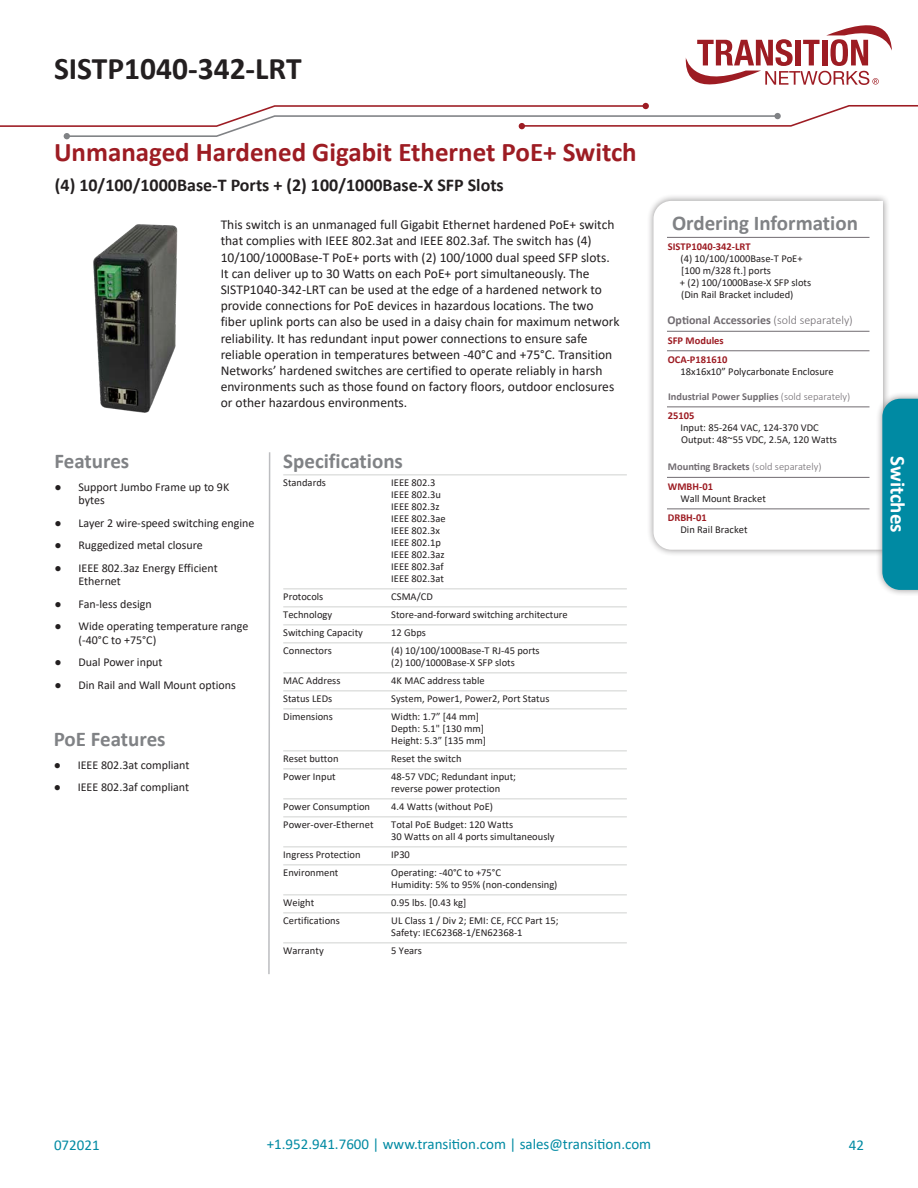
<style>
.page{position:relative;width:918px;height:1188px;background:#fff}
.page>*{position:absolute;margin:0;border:0;box-sizing:border-box;transform-origin:0 0}
._2020_Page_Title{font:700 31.5px "Calibri";color:#231f20}
._2020_Red_Title_Desc{font:700 27px "Calibri";color:#9d1c23}
._2020_Ordering_Info{font:700 21px "Calibri";color:#808285}
.t1{font:700 21px "Calibri";color:#fff}
._2020_Black_Title_Pr{font:700 18px "Calibri";color:#231f20}
.t2{font:15px "Calibri";color:#008aa3}
._2020_Paragraph_Desc{font:13.5px/16.2px "Calibri";color:#231f20}
.t3{font:12px/13.5px "Calibri";color:#231f20}
._2020_Optional_Acces{font:700 12px "Calibri";color:#716c71}
._2020_Specs_Body{font:10.5px/12px "Calibri";color:#231f20}
._2020_SKU_descriptio{font:10.5px/12px "Calibri";color:#231f20}
._2020_Optional_Acces-2{font:700 10.5px "Calibri";color:#716c71}
._2020_SKU_Title{font:700 10.5px "Calibri";color:#9d1c23}
.s1{font-weight:300}
</style>
<div class="page">
<svg style="left:685px;top:25px;width:207px;height:60px"></svg>
<svg style="left:0;top:103px;width:918px;height:36px"></svg>
<svg style="left:268px;top:452px;width:3px;height:522px"></svg>
<hr style="left:283px;top:474px;width:344px;height:2px;background:#e0e1e0">
<hr style="left:283px;top:588px;width:344px;height:2px;background:#e0e1e0">
<hr style="left:283px;top:606px;width:344px;height:2px;background:#e0e1e0">
<hr style="left:283px;top:624px;width:344px;height:2px;background:#e0e1e0">
<hr style="left:283px;top:642px;width:344px;height:2px;background:#e0e1e0">
<hr style="left:283px;top:672px;width:344px;height:2px;background:#e0e1e0">
<hr style="left:283px;top:690px;width:344px;height:2px;background:#e0e1e0">
<hr style="left:283px;top:708px;width:344px;height:2px;background:#e0e1e0">
<hr style="left:283px;top:750px;width:344px;height:2px;background:#e0e1e0">
<hr style="left:283px;top:768px;width:344px;height:2px;background:#e0e1e0">
<hr style="left:283px;top:798px;width:344px;height:2px;background:#e0e1e0">
<hr style="left:283px;top:816px;width:344px;height:2px;background:#e0e1e0">
<hr style="left:283px;top:846px;width:344px;height:2px;background:#e0e1e0">
<hr style="left:283px;top:864px;width:344px;height:2px;background:#e0e1e0">
<hr style="left:283px;top:894px;width:344px;height:2px;background:#e0e1e0">
<hr style="left:283px;top:912px;width:344px;height:2px;background:#e0e1e0">
<hr style="left:283px;top:942px;width:344px;height:2px;background:#e0e1e0">
<div style="left:647px;top:194px;width:243px;height:363px;background:#231f20;opacity:.48"></div>
<svg style="left:653px;top:201px;width:230px;height:349px"></svg>
<hr style="left:667px;top:237px;width:202px;height:1px;background:#716c71">
<hr style="left:667px;top:331px;width:202px;height:1px;background:#716c71">
<hr style="left:667px;top:350px;width:202px;height:1px;background:#716c71">
<hr style="left:667px;top:407px;width:202px;height:1px;background:#716c71">
<hr style="left:667px;top:477px;width:202px;height:1px;background:#716c71">
<hr style="left:667px;top:508px;width:202px;height:1px;background:#716c71">
<img style="left:93px;top:224px;width:85px;height:189px">
<div style="left:875px;top:392px;width:43px;height:205px;background:#231f20;opacity:.48"></div>
<div style="left:882px;top:399px;width:36px;height:191px;background:#008aa3"></div>
<p class="_2020_Page_Title" style="left:54px;top:46px;width:249px">SISTP1040-342-LRT</p>
<p class="_2020_Red_Title_Desc" style="left:54px;top:133px;width:584px">Unmanaged Hardened Gigabit Ethernet PoE+ Switch</p>
<p class="_2020_Black_Title_Pr" style="left:55px;top:172px;width:450px">(4) 10/100/1000Base-T Ports + (2) 100/1000Base-X SFP Slots</p>
<p class="_2020_Paragraph_Desc" style="left:221px;top:216px;width:400px">This switch is an unmanaged full Gigabit Ethernet hardened PoE+ switch that complies with IEEE 802.3at and IEEE 802.3af. The switch has (4)<br>10/100/1000Base-T PoE+ ports with (2) 100/1000 dual speed SFP slots.<br>It can deliver up to 30 Watts on each PoE+ port simultaneously. The SISTP1040-342-LRT can be used at the edge of a hardened network to provide connections for PoE devices in hazardous locations. The two fiber uplink ports can also be used in a daisy chain for maximum network reliability. It has redundant input power connections to ensure safe reliable operation in temperatures between -40°C and +75°C. Transition Networks’ hardened switches are certified to operate reliably in harsh environments such as those found on factory floors, outdoor enclosures or other hazardous environments.</p>
<p class="_2020_Ordering_Info" style="left:54px;top:446px;width:76px">Features</p>
<p class="t3" style="left:78px;top:479px;width:152px;text-indent:-24px">● Support Jumbo Frame up to 9K bytes</p>
<p class="t3" style="left:54px;top:515px;width:202px">● Layer 2 wire-speed switching engine</p>
<p class="t3" style="left:54px;top:538px;width:150px">● Ruggedized metal closure</p>
<p class="t3" style="left:78px;top:560px;width:141px;text-indent:-24px">● IEEE 802.3az Energy Efficient<br>Ethernet</p>
<p class="t3" style="left:54px;top:596px;width:99px">● Fan-less design</p>
<p class="t3" style="left:78px;top:619px;width:171px;text-indent:-24px">● Wide operating temperature range (-40°C to +75°C)</p>
<p class="t3" style="left:54px;top:655px;width:110px">● Dual Power input</p>
<p class="t3" style="left:54px;top:677px;width:183px">● Din Rail and Wall Mount options</p>
<p class="_2020_Ordering_Info" style="left:54px;top:725px;width:113px">PoE Features</p>
<p class="t3" style="left:54px;top:758px;width:137px">● IEEE 802.3at compliant</p>
<p class="t3" style="left:54px;top:780px;width:137px">● IEEE 802.3af compliant</p>
<p class="_2020_Ordering_Info" style="left:283px;top:446px;width:121px">Specifications</p>
<p class="_2020_Specs_Body" style="left:283px;top:476px;width:44px">Standards</p>
<p class="_2020_Specs_Body" style="left:391px;top:476px;width:56px">IEEE 802.3<br>IEEE 802.3u<br>IEEE 802.3z<br>IEEE 802.3ae<br>IEEE 802.3x<br>IEEE 802.1p<br>IEEE 802.3az<br>IEEE 802.3af<br>IEEE 802.3at</p>
<p class="_2020_Specs_Body" style="left:283px;top:590px;width:42px">Protocols</p>
<p class="_2020_Specs_Body" style="left:391px;top:590px;width:43px">CSMA/CD</p>
<p class="_2020_Specs_Body" style="left:283px;top:608px;width:50px">Technology</p>
<p class="_2020_Specs_Body" style="left:391px;top:608px;width:178px">Store-and-forward switching architecture</p>
<p class="_2020_Specs_Body" style="left:283px;top:626px;width:81px">Switching Capacity</p>
<p class="_2020_Specs_Body" style="left:391px;top:626px;width:36px">12 Gbps</p>
<p class="_2020_Specs_Body" style="left:283px;top:644px;width:50px">Connectors</p>
<p class="_2020_Specs_Body" style="left:391px;top:644px;width:150px">(4) 10/100/1000Base-T RJ-45 ports (2) 100/1000Base-X SFP slots</p>
<p class="_2020_Specs_Body" style="left:283px;top:674px;width:59px">MAC Address</p>
<p class="_2020_Specs_Body" style="left:391px;top:674px;width:95px">4K MAC address table</p>
<p class="_2020_Specs_Body" style="left:283px;top:692px;width:50px">Status LEDs</p>
<p class="_2020_Specs_Body" style="left:391px;top:692px;width:160px">System, Power1, Power2, Port Status</p>
<p class="_2020_Specs_Body" style="left:283px;top:710px;width:51px">Dimensions</p>
<p class="_2020_Specs_Body" style="left:391px;top:710px;width:96px">Width: 1.7” [44 mm]<br>Depth: 5.1" [130 mm]<br>Height: 5.3” [135 mm]</p>
<p class="_2020_Specs_Body" style="left:283px;top:752px;width:57px">Reset button</p>
<p class="_2020_Specs_Body" style="left:391px;top:752px;width:72px">Reset the switch</p>
<p class="_2020_Specs_Body" style="left:283px;top:770px;width:54px">Power Input</p>
<p class="_2020_Specs_Body" style="left:391px;top:770px;width:126px">48-57 VDC; Redundant input; reverse power protection</p>
<p class="_2020_Specs_Body" style="left:283px;top:800px;width:88px">Power Consumption</p>
<p class="_2020_Specs_Body" style="left:391px;top:800px;width:103px">4.4 Watts (without PoE)</p>
<p class="_2020_Specs_Body" style="left:283px;top:818px;width:92px">Power-over-Ethernet</p>
<p class="_2020_Specs_Body" style="left:391px;top:818px;width:165px">Total PoE Budget: 120 Watts<br>30 Watts on all 4 ports simultaneously</p>
<p class="_2020_Specs_Body" style="left:283px;top:848px;width:79px">Ingress Protection</p>
<p class="_2020_Specs_Body" style="left:391px;top:848px;width:20px">IP30</p>
<p class="_2020_Specs_Body" style="left:283px;top:866px;width:57px">Environment</p>
<p class="_2020_Specs_Body" style="left:391px;top:866px;width:168px">Operating: -40°C to +75°C<br>Humidity: 5% to 95% (non-condensing)</p>
<p class="_2020_Specs_Body" style="left:283px;top:896px;width:32px">Weight</p>
<p class="_2020_Specs_Body" style="left:391px;top:896px;width:77px">0.95 lbs. [0.43 kg]</p>
<p class="_2020_Specs_Body" style="left:283px;top:914px;width:58px">Certifications</p>
<p class="_2020_Specs_Body" style="left:391px;top:914px;width:169px">UL Class 1 / Div 2; EMI: CE, FCC Part 15;<br>Safety: IEC62368-1/EN62368-1</p>
<p class="_2020_Specs_Body" style="left:283px;top:944px;width:42px">Warranty</p>
<p class="_2020_Specs_Body" style="left:391px;top:944px;width:32px">5 Years</p>
<p class="_2020_Ordering_Info" style="left:672px;top:208px;width:187px">Ordering Information</p>
<p class="_2020_SKU_Title" style="left:668px;top:239px;width:84px">SISTP1040-342-LRT</p>
<p class="_2020_SKU_descriptio" style="left:680px;top:252px;width:133px">(4) 10/100/1000Base-T PoE+ [100 m/328 ft.] ports<br>+ (2) 100/1000Base-X SFP slots (Din Rail Bracket included)</p>
<p class="_2020_Optional_Acces" style="left:668px;top:312px;width:187px">Optional Accessories <span class="s1">(sold separately)</span></p>
<p class="_2020_SKU_Title" style="left:668px;top:333px;width:57px">SFP Modules</p>
<p class="_2020_SKU_Title" style="left:668px;top:352px;width:61px">OCA-P181610</p>
<p class="_2020_SKU_descriptio" style="left:680px;top:365px;width:155px">18x16x10” Polycarbonate Enclosure</p>
<p class="_2020_Optional_Acces-2" style="left:668px;top:389px;width:184px">Industrial Power Supplies <span class="s1">(sold separately)</span></p>
<p class="_2020_SKU_Title" style="left:668px;top:408px;width:28px">25105</p>
<p class="_2020_SKU_descriptio" style="left:680px;top:421px;width:158px">Input: 85-264 VAC, 124-370 VDC<br>Output: 48~55 VDC, 2.5A, 120 Watts</p>
<p class="_2020_Optional_Acces-2" style="left:668px;top:459px;width:155px">Mounting Brackets <span class="s1">(sold separately)</span></p>
<p class="_2020_SKU_Title" style="left:668px;top:479px;width:47px">WMBH-01</p>
<p class="_2020_SKU_descriptio" style="left:680px;top:492px;width:87px">Wall Mount Bracket</p>
<p class="_2020_SKU_Title" style="left:668px;top:510px;width:40px">DRBH-01</p>
<p class="_2020_SKU_descriptio" style="left:680px;top:523px;width:69px">Din Rail Bracket</p>
<h3 class="t1" style="left:913px;top:456px;width:78px;rotate:90deg">Switches</h3>
<h3 class="t2" style="left:54px;top:1134px;width:47px">072021</h3>
<h3 class="t2" style="left:267px;top:1133px;width:386px">+1.952.941.7600 | www.transition.com | sales@transition.com</h3>
<h3 class="t2" style="left:849px;top:1135px;width:17px">42</h3>
</div>
